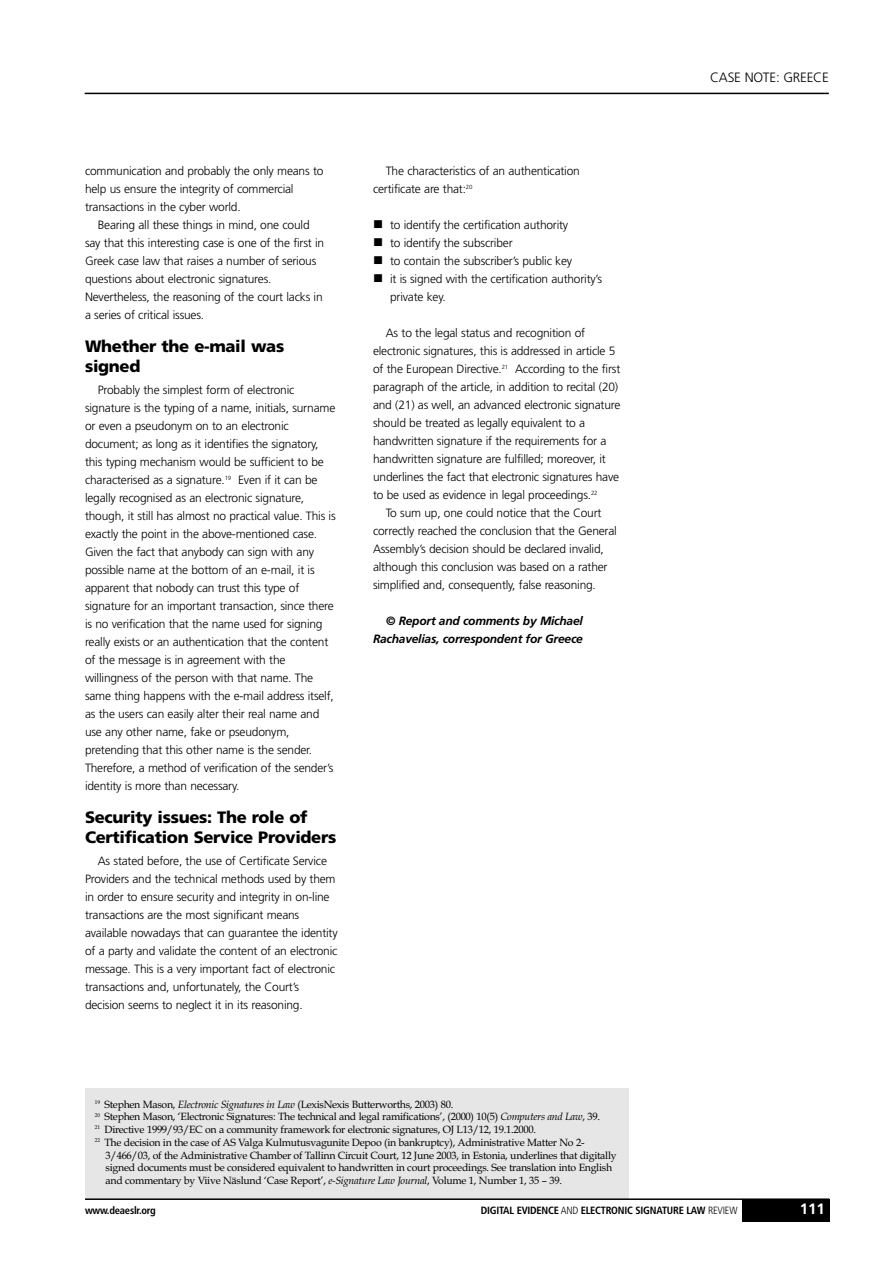
<style>
.page{position:relative;width:893px;height:1263px;background:#fff}
.page>*{position:absolute;margin:0;border:0;box-sizing:border-box;transform-origin:0 0}
.t1{font:900 16.5px/19.8px "Frutiger";letter-spacing:-.02em;color:#000}
.t2{font:700 15px "Frutiger";color:#fff}
.t3{font:300 13.5px "Frutiger";letter-spacing:-.015em;color:#000}
.t4{font:300 12px/18px "Frutiger";letter-spacing:-.015em;color:#000}
.t5{font:italic 700 12px/18px "Frutiger";letter-spacing:-.015em;color:#000;text-align:right}
.t6{font:10.5px/12.8px "Book Antiqua";letter-spacing:-.025em;color:#000}
.t7{font:700 condensed 10.5px "Frutiger";letter-spacing:-.02em;color:#000}
.s1{font-style:italic}
.s2{font-weight:300}
</style>
<div class="page">
<div style="left:742px;top:1199px;width:87px;height:22px;background:#000"></div>
<hr style="left:85px;top:93px;width:744px;height:1px;background:#000">
<div style="left:86px;top:1089px;width:543px;height:110px;background:#e6e6e6"></div>
<hr style="left:85px;top:1198px;width:744px;height:2px;background:#000">
<p class="t4" style="left:85px;top:163px;width:240px">communication and probably the only means to help us ensure the integrity of commercial transactions in the cyber world.</p>
<p class="t4" style="left:85px;top:217px;width:241px;text-indent:13px">Bearing all these things in mind, one could say that this interesting case is one of the first in Greek case law that raises a number of serious questions about electronic signatures.<br>Nevertheless, the reasoning of the court lacks in a series of critical issues.</p>
<h1 class="t1" style="left:85px;top:337px;width:201px">Whether the e-mail was signed</h1>
<p class="t4" style="left:85px;top:382px;width:252px;text-indent:13px">Probably the simplest form of electronic signature is the typing of a name, initials, surname or even a pseudonym on to an electronic document; as long as it identifies the signatory, this typing mechanism would be sufficient to be characterised as a signature.<sup>19</sup> Even if it can be legally recognised as an electronic signature, though, it still has almost no practical value. This is exactly the point in the above-mentioned case.<br>Given the fact that anybody can sign with any possible name at the bottom of an e-mail, it is apparent that nobody can trust this type of signature for an important transaction, since there is no verification that the name used for signing really exists or an authentication that the content of the message is in agreement with the willingness of the person with that name. The same thing happens with the e-mail address itself, as the users can easily alter their real name and use any other name, fake or pseudonym, pretending that this other name is the sender.<br>Therefore, a method of verification of the sender’s identity is more than necessary.</p>
<h1 class="t1" style="left:85px;top:808px;width:253px">Security issues: The role of<br>Certification Service Providers</h1>
<p class="t4" style="left:85px;top:852px;width:254px;text-indent:13px">As stated before, the use of Certificate Service Providers and the technical methods used by them in order to ensure security and integrity in on-line transactions are the most significant means available nowadays that can guarantee the identity of a party and validate the content of an electronic message. This is a very important fact of electronic transactions and, unfortunately, the Court’s decision seems to neglect it in its reasoning.</p>
<p class="t4" style="left:373px;top:163px;width:208px;text-indent:13px">The characteristics of an authentication certificate are that:<sup>20</sup></p>
<p class="t4" style="left:373px;top:217px;width:197px">■ to identify the certification authority</p>
<p class="t4" style="left:373px;top:235px;width:141px">■ to identify the subscriber</p>
<p class="t4" style="left:373px;top:253px;width:201px">■ to contain the subscriber’s public key</p>
<p class="t4" style="left:390px;top:271px;width:213px;text-indent:-17px">■ it is signed with the certification authority’s private key.</p>
<p class="t4" style="left:386px;top:325px;width:201px">As to the legal status and recognition of</p>
<p class="t4" style="left:373px;top:343px;width:244px">electronic signatures, this is addressed in article 5</p>
<p class="t4" style="left:373px;top:361px;width:249px">of the European Directive.<sup>21</sup> According to the first</p>
<p class="t4" style="left:373px;top:379px;width:247px">paragraph of the article, in addition to recital (20)</p>
<p class="t4" style="left:373px;top:397px;width:249px">and (21) as well, an advanced electronic signature</p>
<p class="t4" style="left:373px;top:415px;width:214px">should be treated as legally equivalent to a</p>
<p class="t4" style="left:373px;top:433px;width:235px">handwritten signature if the requirements for a</p>
<p class="t4" style="left:373px;top:451px;width:234px">handwritten signature are fulfilled; moreover, it</p>
<p class="t4" style="left:373px;top:469px;width:248px">underlines the fact that electronic signatures have</p>
<p class="t4" style="left:373px;top:487px;width:226px">to be used as evidence in legal proceedings.<sup>22</sup></p>
<p class="t4" style="left:386px;top:505px;width:217px">To sum up, one could notice that the Court</p>
<p class="t4" style="left:373px;top:523px;width:245px">correctly reached the conclusion that the General</p>
<p class="t4" style="left:373px;top:541px;width:232px">Assembly’s decision should be declared invalid,</p>
<p class="t4" style="left:373px;top:559px;width:236px">although this conclusion was based on a rather</p>
<p class="t4" style="left:373px;top:577px;width:224px">simplified and, consequently, false reasoning.</p>
<p class="t5" style="left:373px;top:613px;width:211px">© Report and comments by Michael<br>Rachavelias, correspondent for Greece</p>
<p class="t3" style="left:710px;top:72px;width:120px">CASE NOTE: GREECE</p>
<p class="t6" style="left:95px;top:1098px;width:506px"><sup>19</sup> Stephen Mason, <span class="s1">Electronic Signatures in Law</span> (LexisNexis Butterworths, 2003) 80.<br><sup>20</sup> Stephen Mason, ‘Electronic Signatures: The technical and legal ramifications’, (2000) 10(5) <span class="s1">Computers and Law</span>, 39.<br><sup>21</sup> Directive 1999/93/EC on a community framework for electronic signatures, OJ L13/12, 19.1.2000.<br><sup>22</sup> The decision in the case of AS Valga Kulmutusvagunite Depoo (in bankruptcy), Administrative Matter No 2-</p>
<p class="t6" style="left:106px;top:1148px;width:513px">3/466/03, of the Administrative Chamber of Tallinn Circuit Court, 12 June 2003, in Estonia, underlines that digitally signed documents must be considered equivalent to handwritten in court proceedings. See translation into English and commentary by Viive Näslund ‘Case Report’, <span class="s1">e-Signature Law Journal</span>, Volume 1, Number 1, 35 – 39.</p>
<p class="t7" style="left:85px;top:1206px;width:72px">www.deaeslr.org</p>
<p class="t7" style="left:481px;top:1206px;width:258px">DIGITAL EVIDENCE <span class="s2">AND</span> ELECTRONIC SIGNATURE LAW <span class="s2">REVIEW</span></p>
<p class="t2" style="left:800px;top:1203px;width:27px">111</p>
</div>
